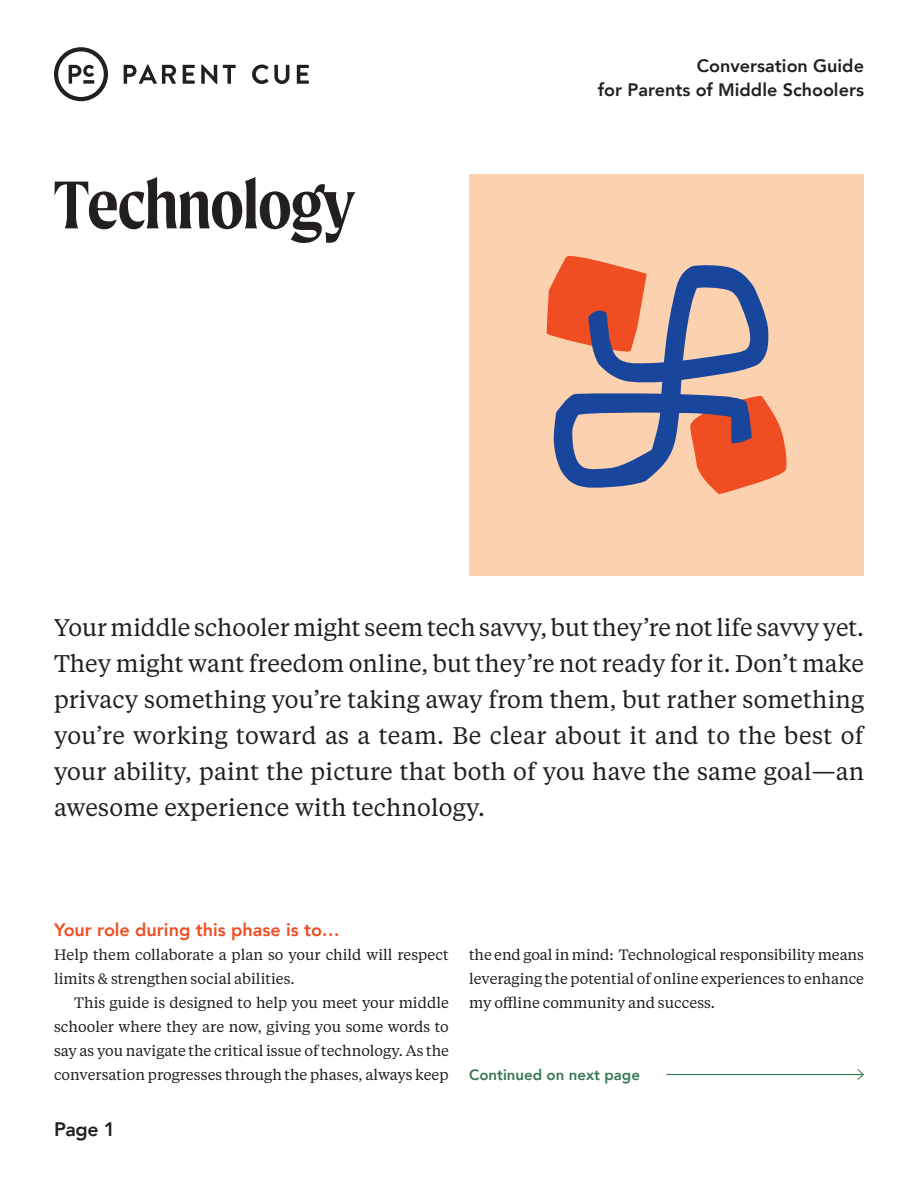
<style>
.page{position:relative;width:918px;height:1188px;background:#fff}
.page>*{position:absolute;margin:0;border:0;box-sizing:border-box;transform-origin:0 0}
.t1{font:600 72px "Moret";letter-spacing:-.02em;color:#231f20}
.Intro{font:24px/36px "Tiempos Text";letter-spacing:.005em;color:#231f20;text-align:justify}
.t2{font:800 19.5px "Avenir";color:#231f20}
.Page_Header_-_Catego{font:800 18px "Avenir";color:#231f20}
.Subhead{font:800 18px "Avenir";color:#f04d22}
.Body_Copy{font:15px/24px "Tiempos Text";color:#231f20;text-align:justify}
.Body_Copy_-_No_Inden{font:15px/24px "Tiempos Text";color:#231f20}
.t3{font:800 15px "Avenir";color:#387854}
</style>
<div class="page">
<svg style="left:124px;top:65px;width:52px;height:19px"></svg>
<svg style="left:183px;top:65px;width:12px;height:19px"></svg>
<svg style="left:201px;top:65px;width:16px;height:19px"></svg>
<svg style="left:223px;top:65px;width:13px;height:19px"></svg>
<svg style="left:297px;top:65px;width:12px;height:19px"></svg>
<svg style="left:252px;top:65px;width:37px;height:19px"></svg>
<svg style="left:54px;top:47px;width:54px;height:54px"></svg>
<hr style="left:667px;top:1074px;width:196px;height:1px;background:#387854">
<svg style="left:856px;top:1069px;width:8px;height:11px"></svg>
<div style="left:469px;top:174px;width:395px;height:402px;background:#fcd1af"></div>
<svg style="left:713px;top:407px;width:74px;height:87px"></svg>
<svg style="left:546px;top:256px;width:68px;height:80px"></svg>
<svg style="left:553px;top:265px;width:216px;height:224px"></svg>
<p class="t1" style="left:54px;top:163px;width:303px">Technology</p>
<p class="Page_Header_-_Catego" style="left:697px;top:52px;width:169px">Conversation Guide</p>
<p class="Page_Header_-_Catego" style="left:598px;top:76px;width:268px">for Parents of Middle Schoolers</p>
<p class="Intro" style="left:54px;top:608px;width:812px">Your middle schooler might seem tech savvy, but they’re not life savvy yet.<br>They might want freedom online, but they’re not ready for it. Don’t make privacy something you’re taking away from them, but rather something you’re working toward as a team. Be clear about it and to the best of your ability, paint the picture that both of you have the same goal—an awesome experience with technology.</p>
<p class="Subhead" style="left:54px;top:916px;width:287px">Your role during this phase is to…</p>
<p class="Body_Copy_-_No_Inden" style="left:54px;top:942px;width:396px">Help them collaborate a plan so your child will respect limits &amp; strengthen social abilities.</p>
<p class="Body_Copy" style="left:54px;top:990px;width:397px;text-indent:20px">This guide is designed to help you meet your middle schooler where they are now, giving you some words to say as you navigate the critical issue of technology. As the conversation progresses through the phases, always keep</p>
<p class="t2" style="left:54px;top:1114px;width:63px">Page 1</p>
<p class="Body_Copy" style="left:469px;top:942px;width:397px">the end goal in mind: Technological responsibility means leveraging the potential of online experiences to enhance my offline community and success.</p>
<p class="t3" style="left:469px;top:1063px;width:172px">Continued on next page</p>
</div>
